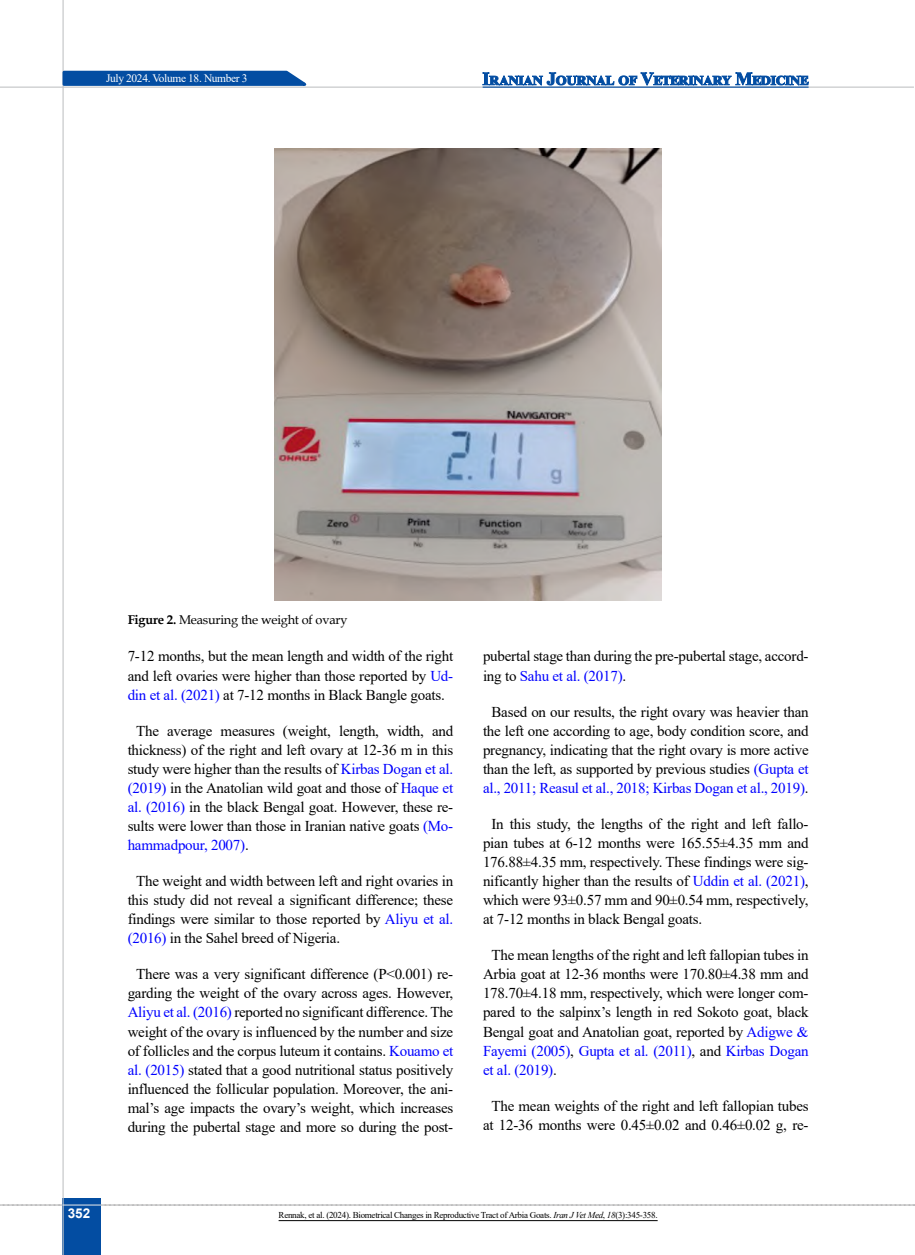
<style>
.page{position:relative;width:915px;height:1255px;background:#fff}
.page>*{position:absolute;margin:0;border:0;box-sizing:border-box;transform-origin:0 0}
.t1{font:15px/19px "Times New Roman";letter-spacing:-.015em;color:#000;text-align:justify}
.t2{font:700 13.5px "Arial";color:#fff}
.t3{font:12.75px "Book Antiqua";letter-spacing:-.015em;color:#000}
.t4{font:11.4px "Times New Roman";letter-spacing:-.03em;color:#fff}
.t5{font:9px "Times New Roman";letter-spacing:-.03em;color:#000}
.s1{font-weight:700}
.s2{color:#00f}
.s3{font-style:italic}
</style>
<div class="page">
<svg style="left:0;top:1204px;width:915px;height:1px"></svg>
<div style="left:63px;top:1198px;width:38px;height:56px;background:#034da2"></div>
<hr style="left:62px;top:0;width:2px;height:1254px;background:#c2c4c6">
<hr style="left:63px;top:1204px;width:38px;height:1px;background:#ebebec">
<svg style="left:61px;top:69px;width:253px;height:18px;background:#3771b4"></svg>
<hr style="left:0;top:87px;width:913px;height:1px;background:#c2c4c6">
<svg style="left:482px;top:72px;width:326px;height:14px"></svg>
<hr style="left:482px;top:87px;width:326px;height:1px;background:#034da2">
<img style="left:274px;top:149px;width:387px;height:451px">
<hr style="left:278px;top:1220px;width:379px;height:1px;background:#000">
<p class="t4" style="left:106px;top:70px;width:143px">July 2024. Volume 18. Number 3</p>
<p class="t2" style="left:68px;top:1203px;width:24px">352</p>
<p class="t3" style="left:128px;top:610px;width:221px"><span class="s1">Figure 2.</span> Measuring the weight of ovary</p>
<p class="t1" style="left:128px;top:646px;width:327px">7-12 months, but the mean length and width of the right and left ovaries were higher than those reported by <span class="s2">Ud&shy;din et al. (2021)</span> at 7-12 months in Black Bangle goats.</p>
<p class="t1" style="left:128px;top:720px;width:327px;text-indent:9px">The average measures (weight, length, width, and thickness) of the right and left ovary at 12-36 m in this study were higher than the results of <span class="s2">Kirbas Dogan et al. (2019)</span> in the Anatolian wild goat and those of <span class="s2">Haque et al. (2016)</span> in the black Bengal goat. However, these re&shy;sults were lower than those in Iranian native goats <span class="s2">(Mo&shy;hammadpour, 2007)</span>.</p>
<p class="t1" style="left:128px;top:871px;width:327px;text-indent:9px">The weight and width between left and right ovaries in this study did not reveal a significant difference; these findings were similar to those reported by <span class="s2">Aliyu et al. (2016)</span> in the Sahel breed of Nigeria.</p>
<p class="t1" style="left:128px;top:964px;width:327px;text-align:center">There was a very significant difference (P&lt;0.001) re&shy;garding the weight of the ovary across ages. However, <span class="s2">Aliyu et al. (2016)</span> reported no significant difference. The weight of the ovary is influenced by the number and size of follicles and the corpus luteum it contains. <span class="s2">Kouamo et al. (2015)</span> stated that a good nutritional status positively influenced the follicular population. Moreover, the ani&shy;mal’s age impacts the ovary’s weight, which increases during the pubertal stage and more so during the post-</p>
<p class="t1" style="left:483px;top:646px;width:327px">pubertal stage than during the pre-pubertal stage, accord&shy;ing to <span class="s2">Sahu et al. (2017)</span>.</p>
<p class="t1" style="left:483px;top:701px;width:327px;text-align:center">Based on our results, the right ovary was heavier than the left one according to age, body condition score, and pregnancy, indicating that the right ovary is more active than the left, as supported by previous studies <span class="s2">(Gupta et al., 2011; Reasul et al., 2018; Kirbas Dogan et al., 2019)</span>.</p>
<p class="t1" style="left:483px;top:813px;width:327px;text-indent:9px">In this study, the lengths of the right and left fallo&shy;pian tubes at 6-12 months were 165.55±4.35 mm and 176.88±4.35 mm, respectively. These findings were sig&shy;nificantly higher than the results of <span class="s2">Uddin et al. (2021)</span>, which were 93±0.57 mm and 90±0.54 mm, respectively, at 7-12 months in black Bengal goats.</p>
<p class="t1" style="left:483px;top:945px;width:327px;text-indent:9px">The mean lengths of the right and left fallopian tubes in Arbia goat at 12-36 months were 170.80±4.38 mm and 178.70±4.18 mm, respectively, which were longer com&shy;pared to the salpinx’s length in red Sokoto goat, black Bengal goat and Anatolian goat, reported by <span class="s2">Adigwe &amp; Fayemi (2005)</span>, <span class="s2">Gupta et al. (2011)</span>, and <span class="s2">Kirbas Dogan et al. (2019)</span>.</p>
<p class="t1" style="left:483px;top:1095px;width:327px;text-align:center">The mean weights of the right and left fallopian tubes at 12-36 months were 0.45±0.02 and 0.46±0.02 g, re-</p>
<p class="t5" style="left:278px;top:1208px;width:380px">Rennak, et al. (2024). Biometrical Changes in Reproductive Tract of Arbia Goats. <span class="s3">Iran J Vet Med</span>, <span class="s3">18</span>(3):345-358.</p>
</div>
